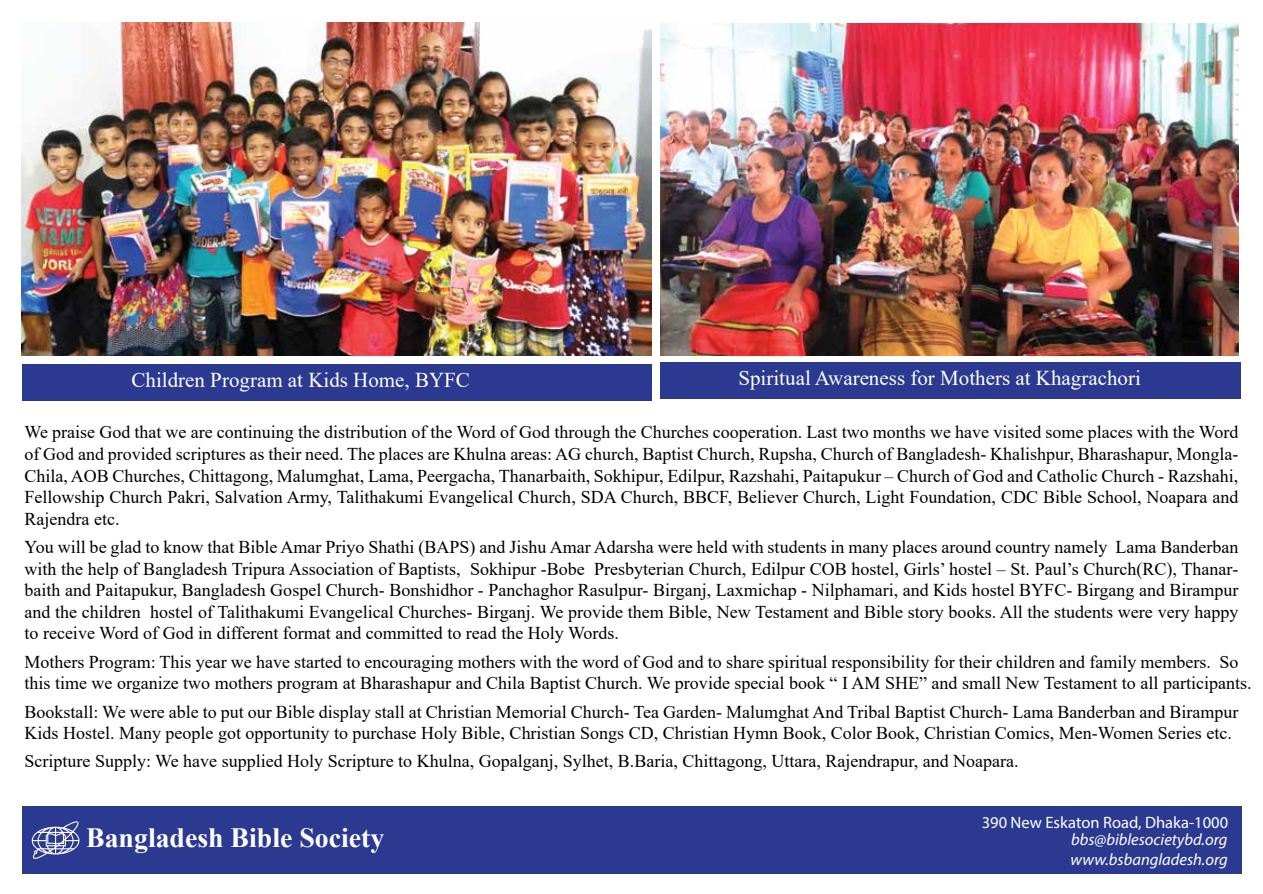
<style>
.page{position:relative;width:1263px;height:894px;background:#fff}
.page>*{position:absolute;margin:0;border:0;box-sizing:border-box;transform-origin:0 0}
.t1{font:700 27.75px "Times New Roman";color:#fff}
.t2{font:21px "Times New Roman";color:#fff}
.t3{font:18px/21.6px "Times New Roman";color:#000;text-align:justify}
.t4{font:italic 16.5px "Myriad Pro";color:#fff}
.t5{font:16.5px "Myriad Pro";color:#fff}
</style>
<div class="page">
<div style="left:22px;top:364px;width:629px;height:36px;background:#2b3990"></div>
<div style="left:660px;top:363px;width:581px;height:36px;background:#2b3990"></div>
<div style="left:22px;top:805px;width:1219px;height:68px;background:#2b3990"></div>
<svg style="left:32px;top:821px;width:47px;height:37px"></svg>
<img style="left:22px;top:23px;width:629px;height:333px">
<img style="left:660px;top:23px;width:578px;height:333px">
<p class="t2" style="left:131px;top:365px;width:340px">Children Program at Kids Home, BYFC</p>
<p class="t2" style="left:738px;top:363px;width:404px">Spiritual Awareness for Mothers at Khagrachori</p>
<p class="t3" style="left:24px;top:420px;width:1215px">We praise God that we are continuing the distribution of the Word of God through the Churches cooperation. Last two months we have visited some places with the Word of God and provided scriptures as their need. The places are Khulna areas: AG church, Baptist Church, Rupsha, Church of Bangladesh- Khalishpur, Bharashapur, Mongla-Chila, AOB Churches, Chittagong, Malumghat, Lama, Peergacha, Thanarbaith, Sokhipur, Edilpur, Razshahi, Paitapukur – Church of God and Catholic Church - Razshahi, Fellowship Church Pakri, Salvation Army, Talithakumi Evangelical Church, SDA Church, BBCF, Believer Church, Light Foundation, CDC Bible School, Noapara and Rajendra etc.</p>
<p class="t3" style="left:24px;top:535px;width:1215px">You will be glad to know that Bible Amar Priyo Shathi (BAPS) and Jishu Amar Adarsha were held with students in many places around country namely Lama Banderban with the help of Bangladesh Tripura Association of Baptists, Sokhipur -Bobe Presbyterian Church, Edilpur COB hostel, Girls’ hostel – St. Paul’s Church(RC), Thanar&shy;baith and Paitapukur, Bangladesh Gospel Church- Bonshidhor - Panchaghor Rasulpur- Birganj, Laxmichap - Nilphamari, and Kids hostel BYFC- Birgang and Birampur and the children hostel of Talithakumi Evangelical Churches- Birganj. We provide them Bible, New Testament and Bible story books. All the students were very happy to receive Word of God in different format and committed to read the Holy Words.</p>
<p class="t3" style="left:24px;top:650px;width:1228px">Mothers Program: This year we have started to encouraging mothers with the word of God and to share spiritual responsibility for their children and family members. So this time we organize two mothers program at Bharashapur and Chila Baptist Church. We provide special book “ I AM SHE” and small New Testament to all participants.</p>
<p class="t3" style="left:24px;top:699px;width:1215px">Bookstall: We were able to put our Bible display stall at Christian Memorial Church- Tea Garden- Malumghat And Tribal Baptist Church- Lama Banderban and Birampur<br>Kids Hostel. Many people got opportunity to purchase Holy Bible, Christian Songs CD, Christian Hymn Book, Color Book, Christian Comics, Men-Women Series etc.</p>
<p class="t3" style="left:24px;top:749px;width:995px">Scripture Supply: We have supplied Holy Scripture to Khulna, Gopalganj, Sylhet, B.Baria, Chittagong, Uttara, Rajendrapur, and Noapara.</p>
<p class="t5" style="left:981px;top:812px;width:248px">390 New Eskaton Road, Dhaka-1000</p>
<p class="t4" style="left:1070px;top:848px;width:159px">www.bsbangladesh.org</p>
<h1 class="t1" style="left:86px;top:817px;width:300px">Bangladesh Bible Society</h1>
<p class="t4" style="left:1071px;top:829px;width:158px">bbs@biblesocietybd.org</p>
</div>
